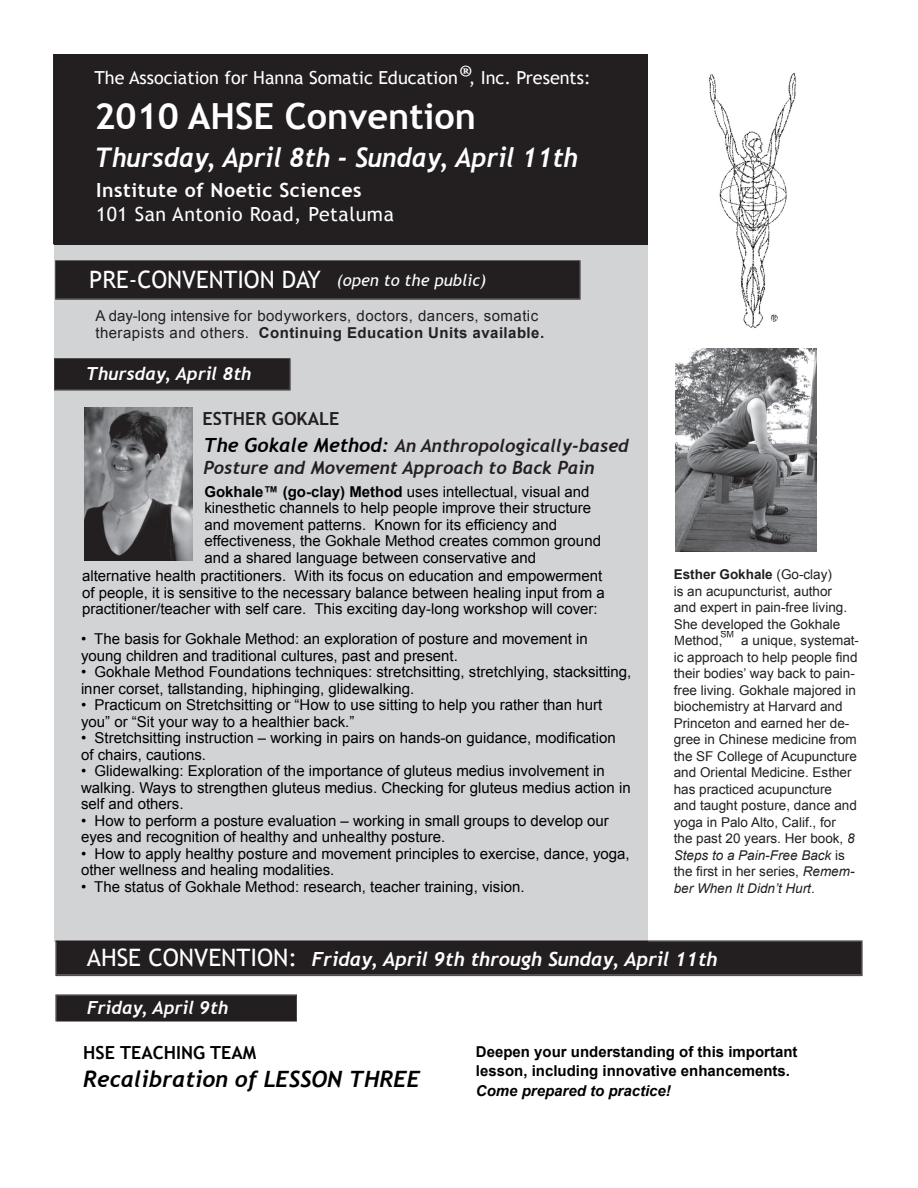
<style>
.page{position:relative;width:918px;height:1188px;background:#fff}
.page>*{position:absolute;margin:0;border:0;box-sizing:border-box;transform-origin:0 0}
.t1{font:700 39px "Adobe Garamond Pro";color:#fff}
.t2{font:700 36px "Trebuchet MS";color:#fff}
.t3{font:italic 700 27px "Trebuchet";color:#fff;scale:.95 1}
.t4{font:24px "Trebuchet MS";color:#fff}
.t5{font:italic 700 22.5px "Trebuchet";color:#000}
.t6{font:italic 700 19.5px "Trebuchet";color:#fff}
.t7{font:19.5px "Trebuchet MS";letter-spacing:.03em;color:#fff}
.t8{font:700 19.5px "Trebuchet MS";letter-spacing:.03em;color:#fff}
.t9{font:italic 700 18px/21.6px "Trebuchet";color:#231f20}
.t10{font:18px "Trebuchet MS";color:#fff}
.t11{font:italic 700 18px "Trebuchet";color:#fff}
.t12{font:700 18px "Trebuchet MS";color:#000}
.t13{font:700 18px "Trebuchet MS";color:#231f20}
.t14{font:italic 16.5px "Trebuchet MS";color:#fff}
.t15{font:15px/16.5px "Arial";color:#000}
.t16{font:15px/16.5px "Arial";letter-spacing:.03em;color:#231f20}
.t17{font:700 15px/19.5px "Arial";color:#000}
.t18{font:italic 700 15px "Arial";color:#000}
.t19{font:13.5px/16.5px "Arial";color:#231f20}
.t20{font:9px "Arial";color:#231f20}
.s1{font-weight:700}
.s2{font-size:19.5px;color:#000}
.s3{font-style:italic}
.s4{font-family:"Trebuchet MS";font-weight:400;font-style:normal;font-size:24px}
</style>
<div class="page">
<div style="left:54px;top:228px;width:594px;height:713px;background:#d2d3d5"></div>
<svg style="left:55px;top:260px;width:525px;height:40px;background:#272324"></svg>
<div style="left:53px;top:54px;width:595px;height:190px;background:#231f20"></div>
<div style="left:54px;top:228px;width:594px;height:16px;background:#231f20"></div>
<svg style="left:54px;top:358px;width:237px;height:32px;background:#262223"></svg>
<svg style="left:55px;top:995px;width:242px;height:27px;background:#292526"></svg>
<div style="left:55px;top:941px;width:808px;height:35px;background:#231f20"></div>
<img style="left:708px;top:73px;width:89px;height:255px">
<svg style="left:721px;top:631px;width:13px;height:6px"></svg>
<img style="left:84px;top:407px;width:108px;height:153px">
<img style="left:675px;top:349px;width:141px;height:202px">
<h1 class="t1" style="left:459px;top:57px;width:15px">®</h1>
<p class="t10" style="left:94px;top:67px;width:498px">The Association for Hanna Somatic Education , Inc. Presents:</p>
<h2 class="t2" style="left:94px;top:93px;width:383px">2010 AHSE Convention</h2>
<h3 class="t3" style="left:94px;top:141px;width:510px">Thursday, April 8th - Sunday, April 11th</h3>
<h3 class="t8" style="left:96px;top:178px;width:267px">Institute of Noetic Sciences</h3>
<h3 class="t7" style="left:96px;top:203px;width:299px">101 San Antonio Road, Petaluma</h3>
<h3 class="t4" style="left:89px;top:265px;width:233px">PRE-CONVENTION DAY</h3>
<p class="t14" style="left:337px;top:271px;width:151px">(open to the public)</p>
<p class="t16" style="left:95px;top:308px;width:450px">A day-long intensive for bodyworkers, doctors, dancers, somatic therapists and others. <span class="s1">Continuing Education Units available.</span></p>
<p class="t11" style="left:86px;top:363px;width:167px">Thursday, April 8th</p>
<p class="t13" style="left:202px;top:407px;width:138px">ESTHER GOKALE</p>
<p class="t9" style="left:203px;top:435px;width:427px"><span class="s2">The Gokale Method:</span> An Anthropologically-based<br>Posture and Movement Approach to Back Pain</p>
<p class="t15" style="left:204px;top:484px;width:398px"><span class="s1">Gokhale™ (go-clay) Method</span> uses intellectual, visual and kinesthetic channels to help people improve their structure and movement patterns. Known for its efficiency and effectiveness, the Gokhale Method creates common ground and a shared language between conservative and</p>
<p class="t15" style="left:82px;top:568px;width:524px">alternative health practitioners. With its focus on education and empowerment of people, it is sensitive to the necessary balance between healing input from a practitioner/teacher with self care. This exciting day-long workshop will cover:</p>
<p class="t15" style="left:81px;top:631px;width:508px">• The basis for Gokhale Method: an exploration of posture and movement in young children and traditional cultures, past and present.</p>
<p class="t15" style="left:81px;top:664px;width:552px">• Gokhale Method Foundations techniques: stretchsitting, stretchlying, stacksitting, inner corset, tallstanding, hiphinging, glidewalking.</p>
<p class="t15" style="left:81px;top:697px;width:523px">• Practicum on Stretchsitting or “How to use sitting to help you rather than hurt you” or “Sit your way to a healthier back.”</p>
<p class="t15" style="left:81px;top:730px;width:536px">• Stretchsitting instruction – working in pairs on hands-on guidance, modification of chairs, cautions.</p>
<p class="t15" style="left:81px;top:763px;width:551px">• Glidewalking: Exploration of the importance of gluteus medius involvement in walking. Ways to strengthen gluteus medius. Checking for gluteus medius action in self and others.</p>
<p class="t15" style="left:81px;top:813px;width:529px">• How to perform a posture evaluation – working in small groups to develop our eyes and recognition of healthy and unhealthy posture.</p>
<p class="t15" style="left:81px;top:846px;width:550px">• How to apply healthy posture and movement principles to exercise, dance, yoga, other wellness and healing modalities.</p>
<p class="t15" style="left:81px;top:879px;width:445px">• The status of Gokhale Method: research, teacher training, vision.</p>
<p class="t19" style="left:674px;top:566px;width:175px"><span class="s1">Esther Gokhale</span> (Go-clay)<br>is an acupuncturist, author and expert in pain-free living.</p>
<p class="t19" style="left:674px;top:649px;width:185px">ic approach to help people find their bodies’ way back to pain&shy;free living. Gokhale majored in biochemistry at Harvard and<br>Princeton and earned her de&shy;gree in Chinese medicine from the SF College of Acupuncture and Oriental Medicine. Esther has practiced acupuncture and taught posture, dance and yoga in Palo Alto, Calif., for the past 20 years. Her book, <span class="s3">8<br>Steps to a Pain-Free Back</span> is the first in her series, <span class="s3">Remem&shy;ber When It Didn’t Hurt</span>.</p>
<p class="t19" style="left:674px;top:616px;width:168px">She developed the Gokhale<br>Method,</p>
<p class="t20" style="left:720px;top:628px;width:15px">SM</p>
<p class="t19" style="left:741px;top:632px;width:119px">a unique, systemat-</p>
<h3 class="t6" style="left:87px;top:947px;width:632px"><span class="s4">AHSE CONVENTION:</span> Friday, April 9th through Sunday, April 11th</h3>
<p class="t11" style="left:87px;top:996px;width:143px">Friday, April 9th</p>
<p class="t12" style="left:83px;top:1041px;width:175px">HSE TEACHING TEAM</p>
<h3 class="t5" style="left:83px;top:1066px;width:339px">Recalibration of LESSON THREE</h3>
<p class="t17" style="left:476px;top:1042px;width:323px">Deepen your understanding of this important lesson, including innovative enhancements.</p>
<p class="t18" style="left:476px;top:1081px;width:197px">Come prepared to practice!</p>
</div>
